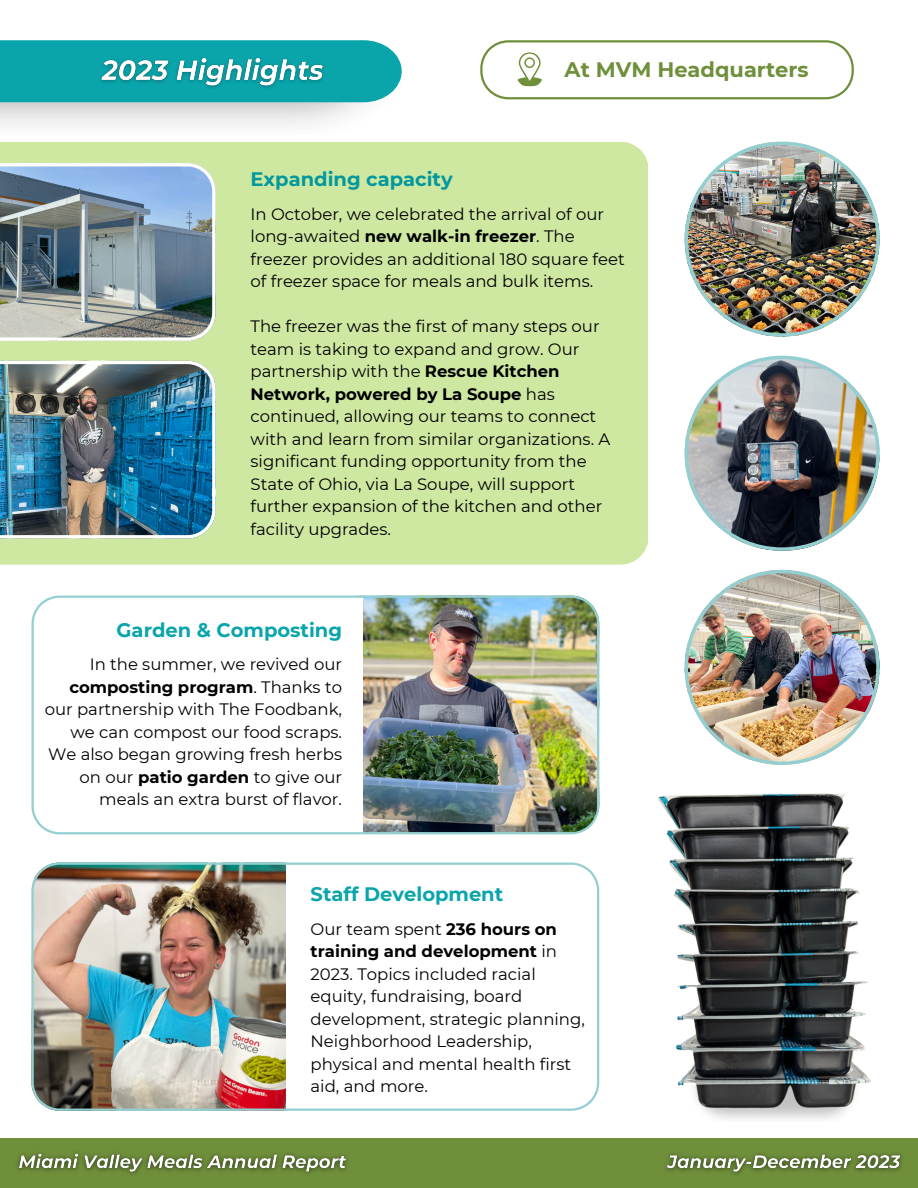
<style>
.page{position:relative;width:918px;height:1188px;background:#fff}
.page>*{position:absolute;margin:0;border:0;box-sizing:border-box;transform-origin:0 0}
.t1{font:700 21px "Montserrat";color:#6f8f3b}
.t2{font:700 19.5px "Montserrat";color:#09a5ab}
.t3{font:700 19.5px "Montserrat";color:#03989e}
.t4{font:16.5px/22.5px "Montserrat";color:#000}
.s1{font-weight:700}
</style>
<div class="page">
<div style="left:0;top:1139px;width:918px;height:49px;background:#6f8f3b"></div>
<div style="left:0;top:40px;width:402px;height:62px;background:#09a5ab"></div>
<svg style="left:480px;top:40px;width:374px;height:59px"></svg>
<div style="left:0;top:142px;width:648px;height:423px;background:#cee8a2"></div>
<img style="left:0;top:361px;width:216px;height:177px">
<img style="left:0;top:163px;width:216px;height:178px">
<img style="left:31px;top:596px;width:568px;height:238px">
<img style="left:31px;top:863px;width:568px;height:248px">
<img style="left:94px;top:53px;width:236px;height:39px">
<img style="left:658px;top:793px;width:213px;height:293px">
<img style="left:686px;top:1085px;width:177px;height:35px">
<img style="left:685px;top:142px;width:194px;height:194px">
<img style="left:685px;top:356px;width:194px;height:194px">
<img style="left:685px;top:570px;width:194px;height:195px">
<img style="left:17px;top:1153px;width:885px;height:22px">
<p class="t1" style="left:565px;top:56px;width:245px">At MVM Headquarters</p>
<p class="t3" style="left:251px;top:167px;width:204px">Expanding capacity</p>
<p class="t4" style="left:251px;top:202px;width:376px">In October, we celebrated the arrival of our long-awaited <span class="s1">new walk-in freezer</span>. The freezer provides an additional 180 square feet of freezer space for meals and bulk items.</p>
<p class="t4" style="left:251px;top:315px;width:361px">The freezer was the first of many steps our team is taking to expand and grow. Our partnership with the <span class="s1">Rescue Kitchen Network, powered by La Soupe</span> has continued, allowing our teams to connect with and learn from similar organizations. A significant funding opportunity from the State of Ohio, via La Soupe, will support further expansion of the kitchen and other facility upgrades.</p>
<p class="t2" style="left:117px;top:618px;width:227px">Garden &amp; Composting</p>
<p class="t4" style="left:45px;top:653px;width:299px;text-align:right">In the summer, we revived our <span class="s1">composting program</span>. Thanks to our partnership with The Foodbank, we can compost our food scraps.<br>We also began growing fresh herbs on our <span class="s1">patio garden</span> to give our meals an extra burst of flavor.</p>
<p class="t2" style="left:311px;top:882px;width:194px">Staff Development</p>
<p class="t4" style="left:311px;top:918px;width:276px">Our team spent <span class="s1">236 hours on training and development</span> in<br>2023. Topics included racial equity, fundraising, board development, strategic planning,<br>Neighborhood Leadership, physical and mental health first aid, and more.</p>
</div>
